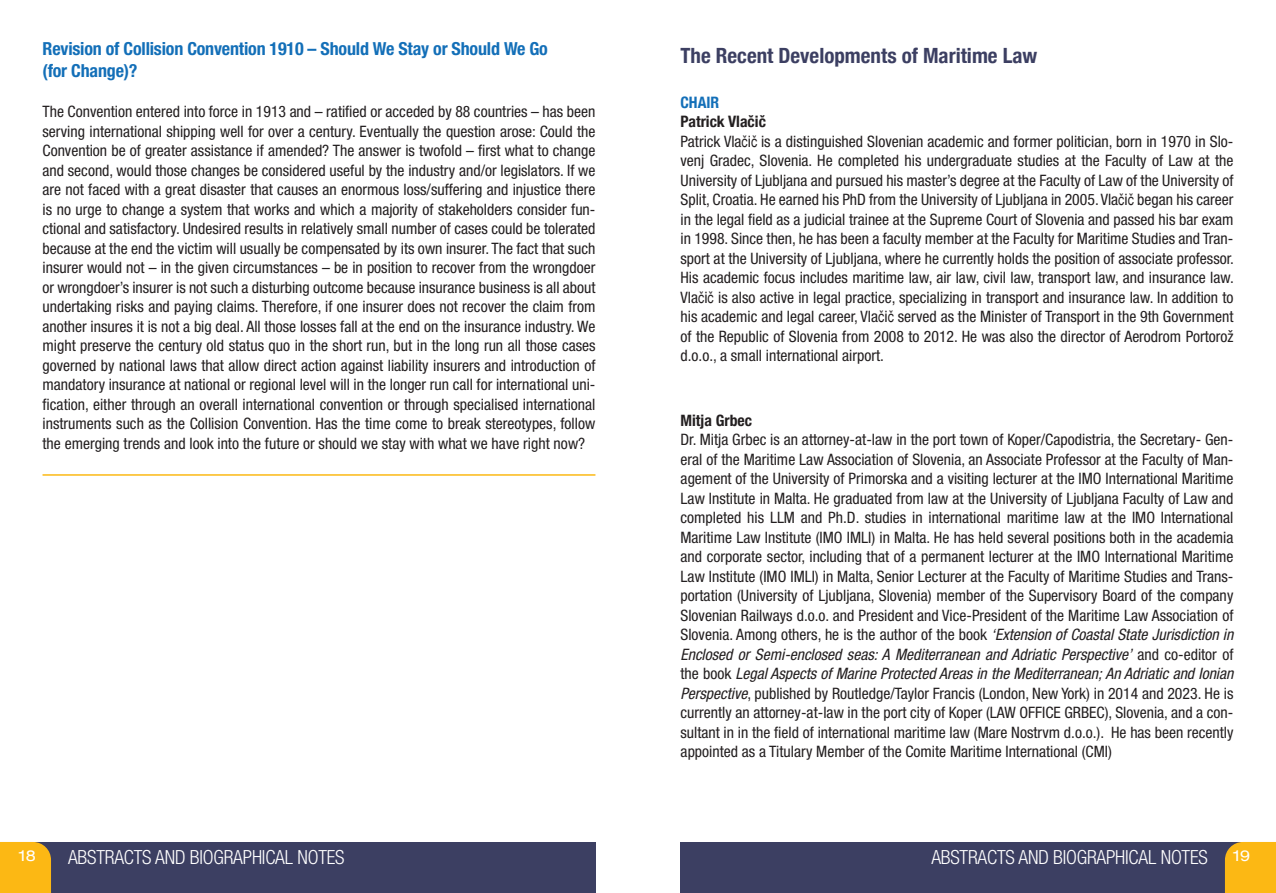
<style>
.page{position:relative;width:1276px;height:893px;background:#fff}
.page>*{position:absolute;margin:0;border:0;box-sizing:border-box;transform-origin:0 0}
.t1{font:700 condensed 21px "Helvetica Neue";color:#3c3f62}
.t2{font:300 condensed 19.5px "Helvetica Neue LT Std";letter-spacing:-.01em;color:#fff}
.t3{font:700 condensed 18px "Helvetica Neue LT Std";letter-spacing:-.01em;color:#136fb8}
.Default{font:condensed 15.75px/19.5px "Helvetica Neue LT Std";color:#231f20;text-align:justify}
.t4{font:700 condensed 15.75px "Helvetica Neue";color:#231f20}
.t5{font:700 condensed 15.75px "Helvetica Neue LT Std";color:#231f20}
.t6{font:700 condensed 15.75px "Helvetica Neue";color:#136fb8}
.t7{font:expanded 15px "Helvetica Neue LT Std";color:#fff}
.s1{font-family:"Helvetica Neue";font-stretch:normal}
.s2{font-style:italic}
</style>
<div class="page">
<div style="left:0;top:842px;width:595px;height:51px;background:#3c3f62"></div>
<div style="left:0;top:842px;width:51px;height:51px;background:#fcb814"></div>
<div style="left:680px;top:842px;width:596px;height:51px;background:#3c3f62"></div>
<div style="left:1225px;top:842px;width:51px;height:51px;background:#fcb814"></div>
<hr style="left:43px;top:474px;width:552px;height:2px;background:#fcb814">
<p class="t3" style="left:43px;top:38px;width:507px">Revision of Collision Convention 1910 – Should We Stay or Should We Go</p>
<p class="t3" style="left:43px;top:60px;width:97px">(for Change)?</p>
<p class="Default" style="left:43px;top:102px;width:554px">The Convention entered into force in 1913 and – ratified or acceded by 88 countries – has been serving international shipping well for over a century. Eventually the question arose: Could the Convention be of greater assistance if amended? The answer is twofold – first what to change and second, would those changes be considered useful by the industry and/or legislators. If we are not faced with a great disaster that causes an enormous loss/suffering and injustice there is no urge to change a system that works and which a majority of stakeholders consider fun&shy;ctional and satisfactory. Undesired results in relatively small number of cases could be tolerated because at the end the victim will usually be compensated by its own insurer. The fact that such insurer would not – in the given circumstances – be in position to recover from the wrongdoer or wrongdoer’s insurer is not such a disturbing outcome because insurance business is all about undertaking risks and paying claims. Therefore, if one insurer does not recover the claim from another insures it is not a big deal. All those losses fall at the end on the insurance industry. We might preserve the century old status quo in the short run, but in the long run all those cases governed by national laws that allow direct action against liability insurers and introduction of mandatory insurance at national or regional level will in the longer run call for international uni&shy;fication, either through an overall international convention or through specialised international instruments such as the Collision Convention. Has the time come to break stereotypes, follow the emerging trends and look into the future or should we stay with what we have right now?</p>
<p class="t1" style="left:680px;top:38px;width:358px">The Recent Developments of Maritime Law</p>
<p class="t6" style="left:680px;top:89px;width:40px">CHAIR</p>
<p class="t4" style="left:680px;top:109px;width:87px">Patrick Vlačič</p>
<p class="Default" style="left:680px;top:131px;width:555px">Patrick Vla<span class="s1">č</span>i<span class="s1">č</span> is a distinguished Slovenian academic and former politician, born in 1970 in Slo&shy;venj Gradec, Slovenia. He completed his undergraduate studies at the Faculty of Law at the University of Ljubljana and pursued his master’s degree at the Faculty of Law of the University of Split, Croatia. He earned his PhD from the University of Ljubljana in 2005. Vla<span class="s1">č</span>i<span class="s1">č</span> began his career in the legal field as a judicial trainee at the Supreme Court of Slovenia and passed his bar exam in 1998. Since then, he has been a faculty member at the Faculty for Maritime Studies and Tran&shy;sport at the University of Ljubljana, where he currently holds the position of associate professor.<br>His academic focus includes maritime law, air law, civil law, transport law, and insurance law.<br>Vla<span class="s1">č</span>i<span class="s1">č</span> is also active in legal practice, specializing in transport and insurance law. In addition to his academic and legal career, Vla<span class="s1">č</span>i<span class="s1">č</span> served as the Minister of Transport in the 9th Government of the Republic of Slovenia from 2008 to 2012. He was also the director of Aerodrom Portorož d.o.o., a small international airport.</p>
<p class="t5" style="left:680px;top:411px;width:73px">Mitja Grbec</p>
<p class="Default" style="left:680px;top:430px;width:554px">Dr. Mitja Grbec is an attorney-at-law in the port town of Koper/Capodistria, the Secretary- Gen&shy;eral of the Maritime Law Association of Slovenia, an Associate Professor at the Faculty of Man&shy;agement of the University of Primorska and a visiting lecturer at the IMO International Maritime Law Institute in Malta. He graduated from law at the University of Ljubljana Faculty of Law and completed his LLM and Ph.D. studies in international maritime law at the IMO International Maritime Law Institute (IMO IMLI) in Malta. He has held several positions both in the academia and corporate sector, including that of a permanent lecturer at the IMO International Maritime Law Institute (IMO IMLI) in Malta, Senior Lecturer at the Faculty of Maritime Studies and Trans&shy;portation (University of Ljubljana, Slovenia) member of the Supervisory Board of the company Slovenian Railways d.o.o. and President and Vice-President of the Maritime Law Association of Slovenia. Among others, he is the author of the book <span class="s2">‘Extension of Coastal State Jurisdiction in Enclosed or Semi-enclosed seas: A Mediterranean and Adriatic Perspective’</span> and co-editor of the book <span class="s2">Legal Aspects of Marine Protected Areas in the Mediterranean; An Adriatic and Ionian Perspective</span>, published by Routledge/Taylor Francis (London, New York) in 2014 and 2023. He is currently an attorney-at-law in the port city of Koper (LAW OFFICE GRBEC), Slovenia, and a con&shy;sultant in in the field of international maritime law (Mare Nostrvm d.o.o.). He has been recently appointed as a Titulary Member of the Comite Maritime International (CMI)</p>
<p class="t7" style="left:19px;top:847px;width:18px">18</p>
<p class="t2" style="left:68px;top:846px;width:278px">ABSTRACTS AND BIOGRAPHICAL NOTES</p>
<p class="t2" style="left:931px;top:846px;width:278px">ABSTRACTS AND BIOGRAPHICAL NOTES</p>
<p class="t7" style="left:1233px;top:847px;width:18px">19</p>
</div>
